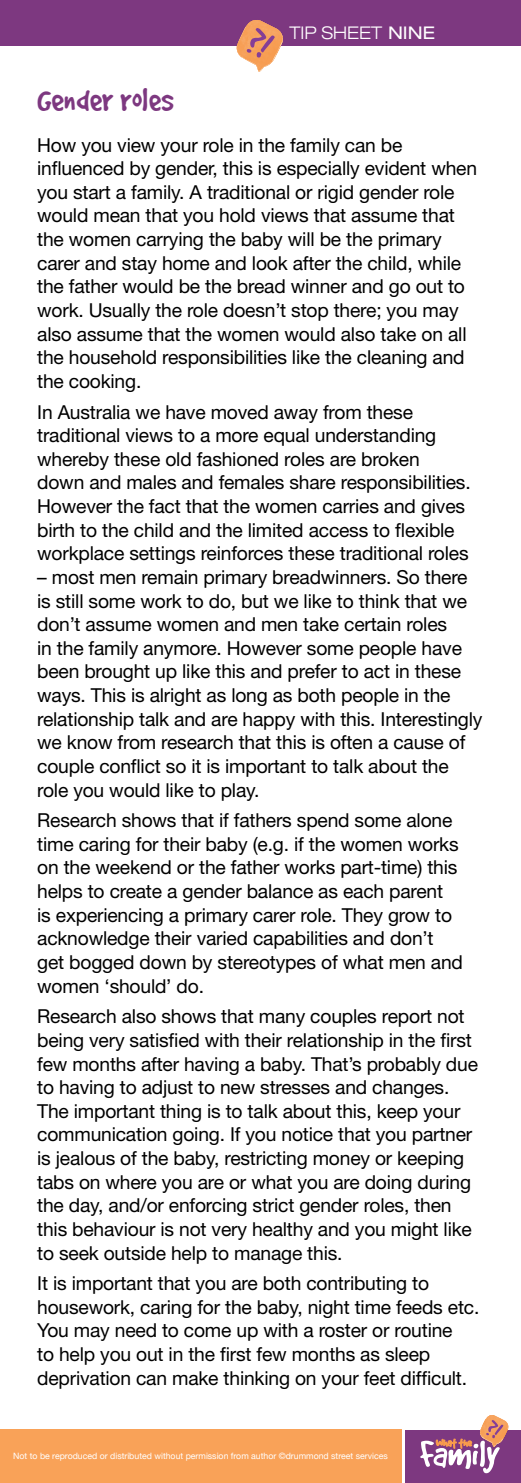
<style>
.page{position:relative;width:521px;height:1483px;background:#fff}
.page>*{position:absolute;margin:0;border:0;box-sizing:border-box;transform-origin:0 0}
.t1{font:35.88px "Good Dog Plain";color:#7d3880}
.t2{font:19.25px/23.6px "Helvetica Neue";letter-spacing:-.01em;color:#000}
.t3{font:300 expanded 17.5px "Helvetica Neue";color:#fff}
.t4{font:8.75px "Helvetica Neue";color:#fff}
.s1{font-weight:400}
</style>
<div class="page">
<div style="left:0;top:0;width:521px;height:46px;background:#7d3880"></div>
<svg style="left:236px;top:20px;width:47px;height:52px"></svg>
<div style="left:0;top:1429px;width:401px;height:53px;background:#f9a258"></div>
<div style="left:405px;top:1429px;width:116px;height:53px;background:#7d3880"></div>
<svg style="left:420px;top:1415px;width:89px;height:58px"></svg>
<p class="t3" style="left:289px;top:22px;width:147px">TIP SHEET <span class="s1">NINE</span></p>
<h1 class="t1" style="left:37px;top:82px;width:138px">Gender roles</h1>
<p class="t2" style="left:37px;top:133px;width:441px">How you view your role in the family can be influenced by gender, this is especially evident when you start a family. A traditional or rigid gender role would mean that you hold views that assume that the women carrying the baby will be the primary carer and stay home and look after the child, while the father would be the bread winner and go out to work. Usually the role doesn’t stop there; you may also assume that the women would also take on all the household responsibilities like the cleaning and the cooking.</p>
<p class="t2" style="left:37px;top:399px;width:435px">In Australia we have moved away from these traditional views to a more equal understanding whereby these old fashioned roles are broken down and males and females share responsibilities.<br>However the fact that the women carries and gives birth to the child and the limited access to flexible workplace settings reinforces these traditional roles</p>
<p class="t2" style="left:37px;top:565px;width:447px">– most men remain primary breadwinners. So there is still some work to do, but we like to think that we don’t assume women and men take certain roles<br>in the family anymore. However some people have been brought up like this and prefer to act in these ways. This is alright as long as both people in the relationship talk and are happy with this. Interestingly we know from research that this is often a cause of couple conflict so it is important to talk about the role you would like to play.</p>
<p class="t2" style="left:37px;top:808px;width:427px">Research shows that if fathers spend some alone time caring for their baby (e.g. if the women works on the weekend or the father works part-time) this helps to create a gender balance as each parent<br>is experiencing a primary carer role. They grow to acknowledge their varied capabilities and don’t get bogged down by stereotypes of what men and women ‘should’ do.</p>
<p class="t2" style="left:37px;top:1004px;width:442px">Research also shows that many couples report not being very satisfied with their relationship in the first few months after having a baby. That’s probably due to having to adjust to new stresses and changes.<br>The important thing is to talk about this, keep your communication going. If you notice that you partner is jealous of the baby, restricting money or keeping tabs on where you are or what you are doing during the day, and/or enforcing strict gender roles, then this behaviour is not very healthy and you might like to seek outside help to manage this.</p>
<p class="t2" style="left:37px;top:1271px;width:444px">It is important that you are both contributing to housework, caring for the baby, night time feeds etc.<br>You may need to come up with a roster or routine<br>to help you out in the first few months as sleep deprivation can make thinking on your feet difficult.</p>
<p class="t4" style="left:13px;top:1449px;width:376px">Not to be reproduced or distributed without permission from author ©drummond street services</p>
</div>
